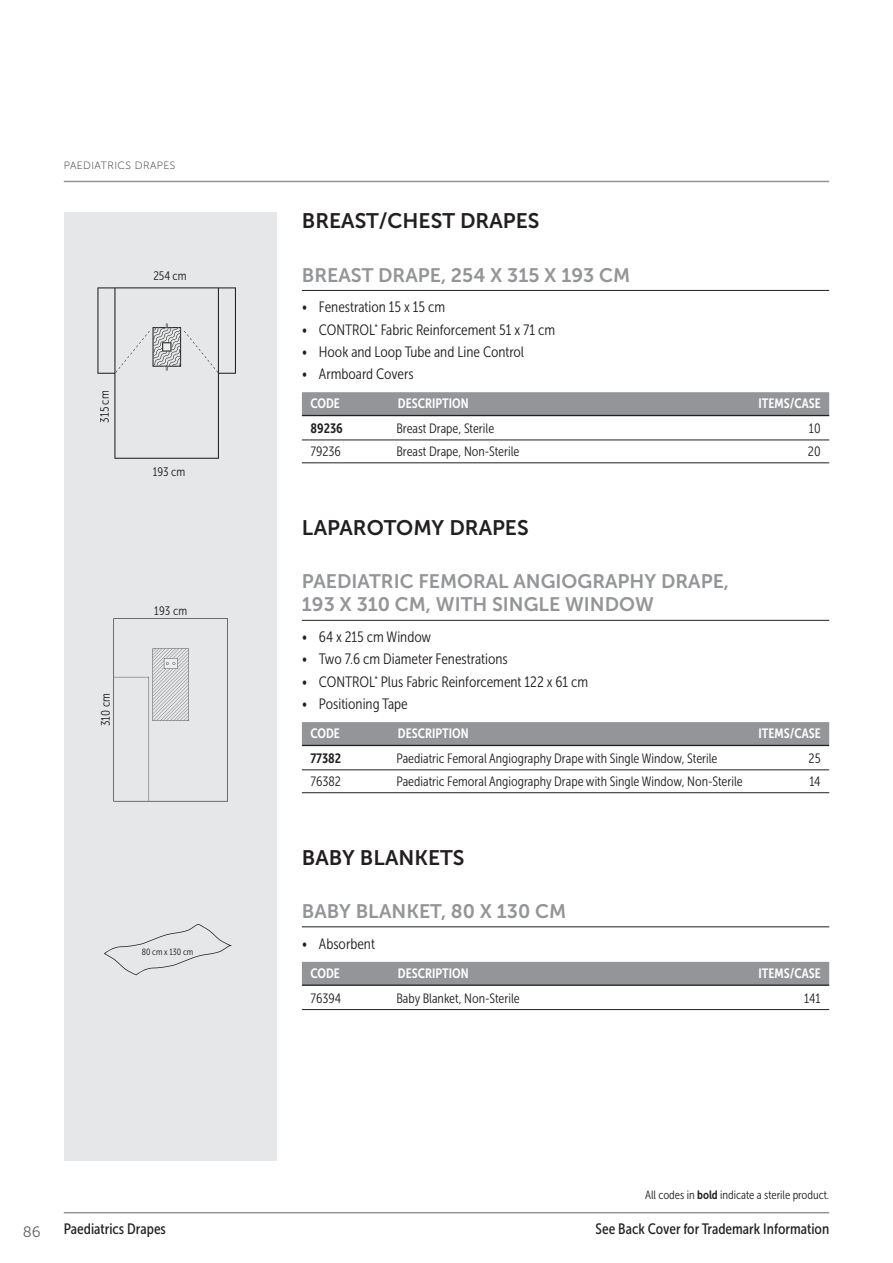
<style>
.page{position:relative;width:893px;height:1263px;background:#fff}
.page>*{position:absolute;margin:0;border:0;box-sizing:border-box;transform-origin:0 0}
.t1{font:21px "Museo Sans 700";color:#231f20}
.t2{font:19.5px/23.4px "Museo Sans 700";color:#939598}
.t3{font:15px "Museo Sans Cond 300";color:#231f20}
.t4{font:15px "Museo Sans Cond 500";color:#231f20}
.t5{font:15px "Museo Sans 300";color:#636366}
.t6{font:13.5px "Museo Sans Cond 300";color:#231f20}
.t7{font:13.5px "Museo Sans Cond 700";color:#fff}
.t8{font:13.5px "Museo Sans Cond 700";color:#231f20}
.t9{font:12.3px "Museo Sans Cond 300";color:#1d1d1b}
.t10{font:12px "Museo Sans Cond 300";color:#231f20}
.t11{font:10.5px "Museo Sans 100";letter-spacing:.04em;color:#231f20}
.t12{font:9px "Museo Sans Cond 300";color:#1d1d1b}
.s1{font-family:"Museo Sans Cond 700"}
</style>
<div class="page">
<hr style="left:64px;top:1212px;width:765px;height:1px;background:#939598">
<div style="left:64px;top:213px;width:212px;height:948px;background:#e6e7e9"></div>
<hr style="left:64px;top:181px;width:765px;height:1px;background:#939598">
<hr style="left:302px;top:290px;width:527px;height:1px;background:#231f20">
<div style="left:302px;top:392px;width:527px;height:23px;background:#939598"></div>
<hr style="left:302px;top:415px;width:527px;height:1px;background:#231f20">
<hr style="left:302px;top:440px;width:527px;height:1px;background:#231f20">
<hr style="left:302px;top:463px;width:527px;height:1px;background:#231f20">
<hr style="left:302px;top:620px;width:527px;height:1px;background:#231f20">
<div style="left:302px;top:722px;width:527px;height:23px;background:#939598"></div>
<hr style="left:302px;top:745px;width:527px;height:1px;background:#231f20">
<hr style="left:302px;top:769px;width:527px;height:1px;background:#231f20">
<hr style="left:302px;top:792px;width:527px;height:1px;background:#231f20">
<hr style="left:302px;top:926px;width:527px;height:1px;background:#231f20">
<div style="left:302px;top:962px;width:527px;height:22px;background:#939598"></div>
<hr style="left:302px;top:984px;width:527px;height:2px;background:#231f20">
<hr style="left:302px;top:1009px;width:527px;height:1px;background:#231f20">
<svg style="left:97px;top:287px;width:139px;height:172px"></svg>
<div style="left:100px;top:391px;width:9px;height:31px;background:#e6e7e9"></div>
<svg style="left:113px;top:618px;width:115px;height:183px"></svg>
<svg style="left:104px;top:924px;width:127px;height:51px"></svg>
<p class="t11" style="left:64px;top:160px;width:113px">PAEDIATRICS DRAPES</p>
<p class="t9" style="left:153px;top:269px;width:35px">254 cm</p>
<p class="t9" style="left:98px;top:422px;width:34px;rotate:-90deg">315 cm</p>
<p class="t9" style="left:153px;top:465px;width:34px">193 cm</p>
<p class="t9" style="left:99px;top:726px;width:35px;rotate:-90deg">310 cm</p>
<p class="t9" style="left:154px;top:604px;width:34px">193 cm</p>
<p class="t12" style="left:142px;top:947px;width:53px">80 cm x 130 cm</p>
<h1 class="t1" style="left:302px;top:209px;width:239px">BREAST/CHEST DRAPES</h1>
<h2 class="t2" style="left:302px;top:263px;width:330px">BREAST DRAPE, 254 X 315 X 193 CM</h2>
<p class="t3" style="left:302px;top:299px;width:145px">• Fenestration 15 x 15 cm</p>
<p class="t3" style="left:302px;top:321px;width:255px">• CONTROL<sup>*</sup> Fabric Reinforcement 51 x 71 cm</p>
<p class="t3" style="left:302px;top:344px;width:224px">• Hook and Loop Tube and Line Control</p>
<p class="t3" style="left:302px;top:366px;width:113px">• Armboard Covers</p>
<p class="t7" style="left:310px;top:396px;width:31px">CODE</p>
<p class="t7" style="left:398px;top:396px;width:72px">DESCRIPTION</p>
<p class="t7" style="left:759px;top:396px;width:64px">ITEMS/CASE</p>
<p class="t8" style="left:310px;top:421px;width:34px">89236</p>
<p class="t6" style="left:396px;top:421px;width:99px">Breast Drape, Sterile</p>
<p class="t6" style="left:809px;top:421px;width:13px">10</p>
<p class="t6" style="left:310px;top:444px;width:32px">79236</p>
<p class="t6" style="left:396px;top:444px;width:125px">Breast Drape, Non-Sterile</p>
<p class="t6" style="left:808px;top:444px;width:14px">20</p>
<h1 class="t1" style="left:302px;top:516px;width:228px">LAPAROTOMY DRAPES</h1>
<h2 class="t2" style="left:302px;top:570px;width:429px">PAEDIATRIC FEMORAL ANGIOGRAPHY DRAPE,<br>193 X 310 CM, WITH SINGLE WINDOW</h2>
<p class="t3" style="left:302px;top:629px;width:131px">• 64 x 215 cm Window</p>
<p class="t3" style="left:302px;top:651px;width:207px">• Two 7.6 cm Diameter Fenestrations</p>
<p class="t3" style="left:302px;top:673px;width:288px">• CONTROL<sup>*</sup> Plus Fabric Reinforcement 122 x 61 cm</p>
<p class="t3" style="left:302px;top:696px;width:107px">• Positioning Tape</p>
<p class="t7" style="left:310px;top:726px;width:31px">CODE</p>
<p class="t7" style="left:398px;top:726px;width:72px">DESCRIPTION</p>
<p class="t7" style="left:759px;top:726px;width:64px">ITEMS/CASE</p>
<p class="t8" style="left:310px;top:751px;width:32px">77382</p>
<p class="t6" style="left:396px;top:751px;width:323px">Paediatric Femoral Angiography Drape with Single Window, Sterile</p>
<p class="t6" style="left:809px;top:751px;width:14px">25</p>
<p class="t6" style="left:310px;top:774px;width:32px">76382</p>
<p class="t6" style="left:396px;top:774px;width:348px">Paediatric Femoral Angiography Drape with Single Window, Non-Sterile</p>
<p class="t6" style="left:809px;top:774px;width:13px">14</p>
<h1 class="t1" style="left:302px;top:846px;width:164px">BABY BLANKETS</h1>
<h2 class="t2" style="left:302px;top:899px;width:266px">BABY BLANKET, 80 X 130 CM</h2>
<p class="t3" style="left:302px;top:935px;width:75px">• Absorbent</p>
<p class="t7" style="left:310px;top:966px;width:31px">CODE</p>
<p class="t7" style="left:398px;top:966px;width:72px">DESCRIPTION</p>
<p class="t7" style="left:759px;top:966px;width:64px">ITEMS/CASE</p>
<p class="t6" style="left:310px;top:991px;width:32px">76394</p>
<p class="t6" style="left:396px;top:991px;width:125px">Baby Blanket, Non-Sterile</p>
<p class="t6" style="left:804px;top:991px;width:18px">141</p>
<p class="t5" style="left:23px;top:1223px;width:19px">86</p>
<p class="t10" style="left:645px;top:1188px;width:186px">All codes in <span class="s1">bold</span> indicate a sterile product.</p>
<p class="t4" style="left:64px;top:1220px;width:104px">Paediatrics Drapes</p>
<p class="t4" style="left:596px;top:1220px;width:235px">See Back Cover for Trademark Information</p>
</div>
